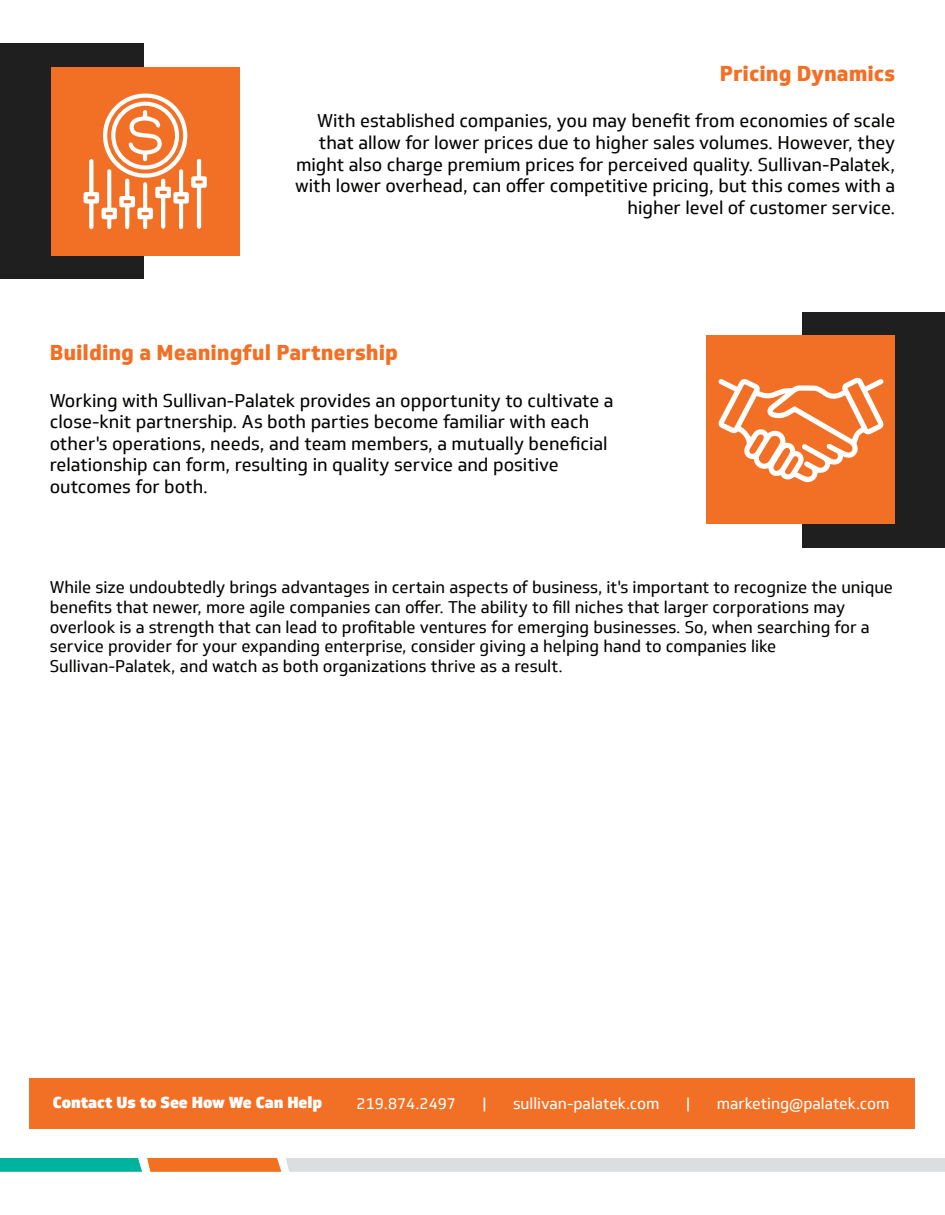
<style>
.page{position:relative;width:945px;height:1215px;background:#fff}
.page>*{position:absolute;margin:0;border:0;box-sizing:border-box;transform-origin:0 0}
.t1{font:800 21px "Soleto";color:#f27025}
.t2{font:18px/21.6px "Soleto";color:#040503;text-align:right}
.t3{font:16.5px/19.8px "Soleto";color:#040503}
.t4{font:15.6px "Soleto";color:#fff}
.t5{font:900 15.6px "Soleto";color:#fff}
</style>
<div class="page">
<img style="left:0;top:1158px;width:945px;height:14px">
<div style="left:0;top:44px;width:144px;height:235px;background:#1e1f1e"></div>
<div style="left:51px;top:67px;width:189px;height:189px;background:#f27025"></div>
<svg style="left:84px;top:93px;width:123px;height:137px"></svg>
<div style="left:802px;top:312px;width:143px;height:236px;background:#1e1f1e"></div>
<div style="left:706px;top:335px;width:190px;height:189px;background:#f27025"></div>
<svg style="left:718px;top:377px;width:166px;height:106px"></svg>
<div style="left:29px;top:1078px;width:886px;height:52px;background:#f27025"></div>
<p class="t1" style="left:720px;top:59px;width:177px">Pricing Dynamics</p>
<p class="t2" style="left:295px;top:110px;width:602px">With established companies, you may benefit from economies of scale that allow for lower prices due to higher sales volumes. However, they might also charge premium prices for perceived quality. Sullivan-Palatek, with lower overhead, can offer competitive pricing, but this comes with a higher level of customer service.</p>
<p class="t1" style="left:50px;top:339px;width:350px">Building a Meaningful Partnership</p>
<p class="t2" style="left:50px;top:389px;width:565px;text-align:left">Working with Sullivan-Palatek provides an opportunity to cultivate a close-knit partnership. As both parties become familiar with each other's operations, needs, and team members, a mutually beneficial relationship can form, resulting in quality service and positive outcomes for both.</p>
<p class="t3" style="left:50px;top:577px;width:845px">While size undoubtedly brings advantages in certain aspects of business, it's important to recognize the unique benefits that newer, more agile companies can offer. The ability to fill niches that larger corporations may overlook is a strength that can lead to profitable ventures for emerging businesses. So, when searching for a service provider for your expanding enterprise, consider giving a helping hand to companies like Sullivan-Palatek, and watch as both organizations thrive as a result.</p>
<p class="t5" style="left:53px;top:1093px;width:271px">Contact Us to See How We Can Help</p>
<p class="t4" style="left:357px;top:1094px;width:101px">219.874.2497</p>
<p class="t4" style="left:482px;top:1094px;width:6px">|</p>
<p class="t4" style="left:513px;top:1094px;width:148px">sullivan-palatek.com</p>
<p class="t4" style="left:686px;top:1094px;width:6px">|</p>
<p class="t4" style="left:717px;top:1094px;width:174px">marketing@palatek.com</p>
</div>
